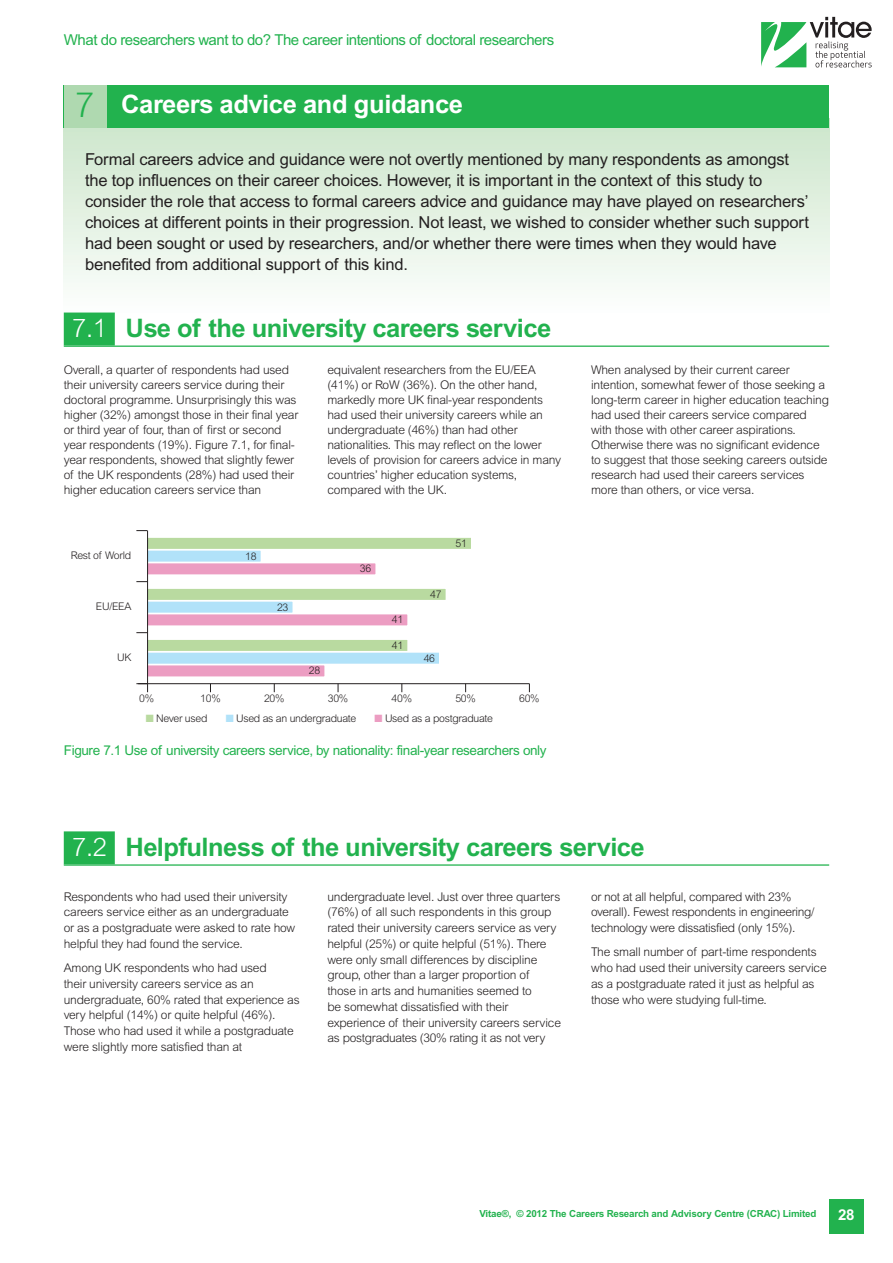
<style>
.page{position:relative;width:893px;height:1263px;background:#fff}
.page>*{position:absolute;margin:0;border:0;box-sizing:border-box;transform-origin:0 0}
.t1{font:700 25.5px "Arial";letter-spacing:-.02em;color:#22b24e}
.t2{font:700 25.5px "Arial";letter-spacing:-.015em;color:#fff}
.t3{font:16.5px/21px "Arial";letter-spacing:-.01em;color:#231f20}
.t4{font:15px "Arial";letter-spacing:-.03em;color:#22b24e}
.t5{font:700 15px "Arial";color:#fff}
.t6{font:13.5px "Arial";letter-spacing:-.025em;color:#22b24e}
.t7{font:300 12px/15px "Arial";letter-spacing:-.015em;color:#231f20}
.t8{font:300 10.5px "Arial";letter-spacing:-.025em;color:#231f20}
.t9{font:700 9.75px "Arial";letter-spacing:-.015em;color:#22b24e}
.s1{font-weight:300;font-size:34.5px;color:#22b24e}
.s2{font-weight:300;color:#fff}
.s3{color:#b9daa0}
.s4{color:#b1e2f9}
.s5{color:#ec9dc2}
</style>
<div class="page">
<svg style="left:761px;top:16px;width:111px;height:51px"></svg>
<div style="left:829px;top:1199px;width:34px;height:34px;background:#22b24e"></div>
<div style="left:64px;top:85px;width:765px;height:43px;background:#22b24e"></div>
<div style="left:64px;top:85px;width:42px;height:43px;background:#afd9b0"></div>
<div style="left:64px;top:313px;width:51px;height:33px;background:#22b24e"></div>
<hr style="left:64px;top:346px;width:765px;height:1px;background:#22b24e">
<div style="left:147px;top:665px;width:178px;height:11px;background:#ec9dc2"></div>
<div style="left:147px;top:664px;width:178px;height:13px;border:1px solid #fff"></div>
<div style="left:147px;top:652px;width:292px;height:12px;background:#b1e2f9"></div>
<div style="left:147px;top:652px;width:293px;height:12px;border:1px solid #fff"></div>
<div style="left:147px;top:640px;width:260px;height:11px;background:#b9daa0"></div>
<div style="left:147px;top:614px;width:260px;height:11px;background:#ec9dc2"></div>
<div style="left:147px;top:613px;width:261px;height:13px;border:1px solid #fff"></div>
<div style="left:147px;top:601px;width:146px;height:12px;background:#b1e2f9"></div>
<div style="left:147px;top:601px;width:146px;height:12px;border:1px solid #fff"></div>
<div style="left:147px;top:589px;width:299px;height:11px;background:#b9daa0"></div>
<div style="left:147px;top:563px;width:229px;height:11px;background:#ec9dc2"></div>
<div style="left:147px;top:562px;width:229px;height:13px;border:1px solid #fff"></div>
<div style="left:147px;top:550px;width:114px;height:12px;background:#b1e2f9"></div>
<div style="left:147px;top:550px;width:114px;height:12px;border:1px solid #fff"></div>
<div style="left:147px;top:538px;width:324px;height:11px;background:#b9daa0"></div>
<div style="left:147px;top:537px;width:325px;height:13px;border:1px solid #fff"></div>
<hr style="left:138px;top:683px;width:391px;height:1px;background:#231f20">
<svg style="left:136px;top:683px;width:12px;height:9px"></svg>
<hr style="left:147px;top:531px;width:1px;height:153px;background:#231f20">
<div style="left:64px;top:831px;width:51px;height:33px;background:#22b24e"></div>
<hr style="left:64px;top:864px;width:765px;height:2px;background:#22b24e">
<p class="t4" style="left:64px;top:34px;width:492px">What do researchers want to do? The career intentions of doctoral researchers</p>
<p class="t2" style="left:75px;top:95px;width:389px"><span class="s1">7</span> Careers advice and guidance</p>
<p class="t3" style="left:85px;top:150px;width:726px">Formal careers advice and guidance were not overtly mentioned by many respondents as amongst the top influences on their career choices. However, it is important in the context of this study to consider the role that access to formal careers advice and guidance may have played on researchers’ choices at different points in their progression. Not least, we wished to consider whether such support had been sought or used by researchers, and/or whether there were times when they would have benefited from additional support of this kind.</p>
<p class="t1" style="left:72px;top:319px;width:480px"><span class="s2">7.1</span> Use of the university careers service</p>
<p class="t7" style="left:64px;top:364px;width:236px">Overall, a quarter of respondents had used their university careers service during their doctoral programme. Unsurprisingly this was higher (32%) amongst those in their final year or third year of four, than of first or second year respondents (19%). Figure 7.1, for final&shy;year respondents, showed that slightly fewer of the UK respondents (28%) had used their higher education careers service than</p>
<p class="t7" style="left:327px;top:364px;width:235px">equivalent researchers from the EU/EEA (41%) or RoW (36%). On the other hand, markedly more UK final-year respondents had used their university careers while an undergraduate (46%) than had other nationalities. This may reflect on the lower levels of provision for careers advice in many countries’ higher education systems, compared with the UK.</p>
<p class="t7" style="left:591px;top:364px;width:239px">When analysed by their current career intention, somewhat fewer of those seeking a long-term career in higher education teaching had used their careers service compared with those with other career aspirations.<br>Otherwise there was no significant evidence to suggest that those seeking careers outside research had used their careers services more than others, or vice versa.</p>
<p class="t8" style="left:456px;top:539px;width:13px">51</p>
<p class="t8" style="left:71px;top:551px;width:62px">Rest of World</p>
<p class="t8" style="left:245px;top:552px;width:13px">18</p>
<p class="t8" style="left:360px;top:565px;width:13px">36</p>
<p class="t8" style="left:430px;top:590px;width:13px">47</p>
<p class="t8" style="left:96px;top:602px;width:37px">EU/EEA</p>
<p class="t8" style="left:277px;top:603px;width:13px">23</p>
<p class="t8" style="left:392px;top:616px;width:13px">41</p>
<p class="t8" style="left:392px;top:641px;width:13px">41</p>
<p class="t8" style="left:117px;top:653px;width:16px">UK</p>
<p class="t8" style="left:424px;top:654px;width:13px">46</p>
<p class="t8" style="left:309px;top:667px;width:13px">28</p>
<p class="t8" style="left:139px;top:695px;width:16px">0%</p>
<p class="t8" style="left:200px;top:695px;width:22px">10%</p>
<p class="t8" style="left:264px;top:695px;width:22px">20%</p>
<p class="t8" style="left:328px;top:695px;width:22px">30%</p>
<p class="t8" style="left:392px;top:695px;width:22px">40%</p>
<p class="t8" style="left:455px;top:695px;width:22px">50%</p>
<p class="t8" style="left:519px;top:695px;width:22px">60%</p>
<p class="t8" style="left:146px;top:715px;width:63px"><span class="s3">■</span> Never used</p>
<p class="t8" style="left:226px;top:715px;width:132px"><span class="s4">■</span> Used as an undergraduate</p>
<p class="t8" style="left:375px;top:715px;width:120px"><span class="s5">■</span> Used as a postgraduate</p>
<p class="t6" style="left:64px;top:745px;width:484px">Figure 7.1 Use of university careers service, by nationality: final-year researchers only</p>
<p class="t1" style="left:72px;top:838px;width:574px"><span class="s2">7.2</span> Helpfulness of the university careers service</p>
<p class="t7" style="left:64px;top:889px;width:233px;line-height:15.8px">Respondents who had used their university careers service either as an undergraduate or as a postgraduate were asked to rate how helpful they had found the service.</p>
<p class="t7" style="left:64px;top:961px;width:237px;line-height:15.8px">Among UK respondents who had used<br>their university careers service as an undergraduate, 60% rated that experience as very helpful (14%) or quite helpful (46%).<br>Those who had used it while a postgraduate were slightly more satisfied than at</p>
<p class="t7" style="left:327px;top:889px;width:235px;line-height:15.8px">undergraduate level. Just over three quarters (76%) of all such respondents in this group rated their university careers service as very helpful (25%) or quite helpful (51%). There were only small differences by discipline group, other than a larger proportion of<br>those in arts and humanities seemed to<br>be somewhat dissatisfied with their experience of their university careers service as postgraduates (30% rating it as not very</p>
<p class="t7" style="left:591px;top:889px;width:225px;line-height:15.8px">or not at all helpful, compared with 23% overall). Fewest respondents in engineering/ technology were dissatisfied (only 15%).</p>
<p class="t7" style="left:591px;top:945px;width:237px;line-height:15.8px">The small number of part-time respondents who had used their university careers service as a postgraduate rated it just as helpful as those who were studying full-time.</p>
<p class="t9" style="left:479px;top:1210px;width:339px">Vitae®, © 2012 The Careers Research and Advisory Centre (CRAC) Limited</p>
<p class="t5" style="left:838px;top:1209px;width:18px">28</p>
</div>
